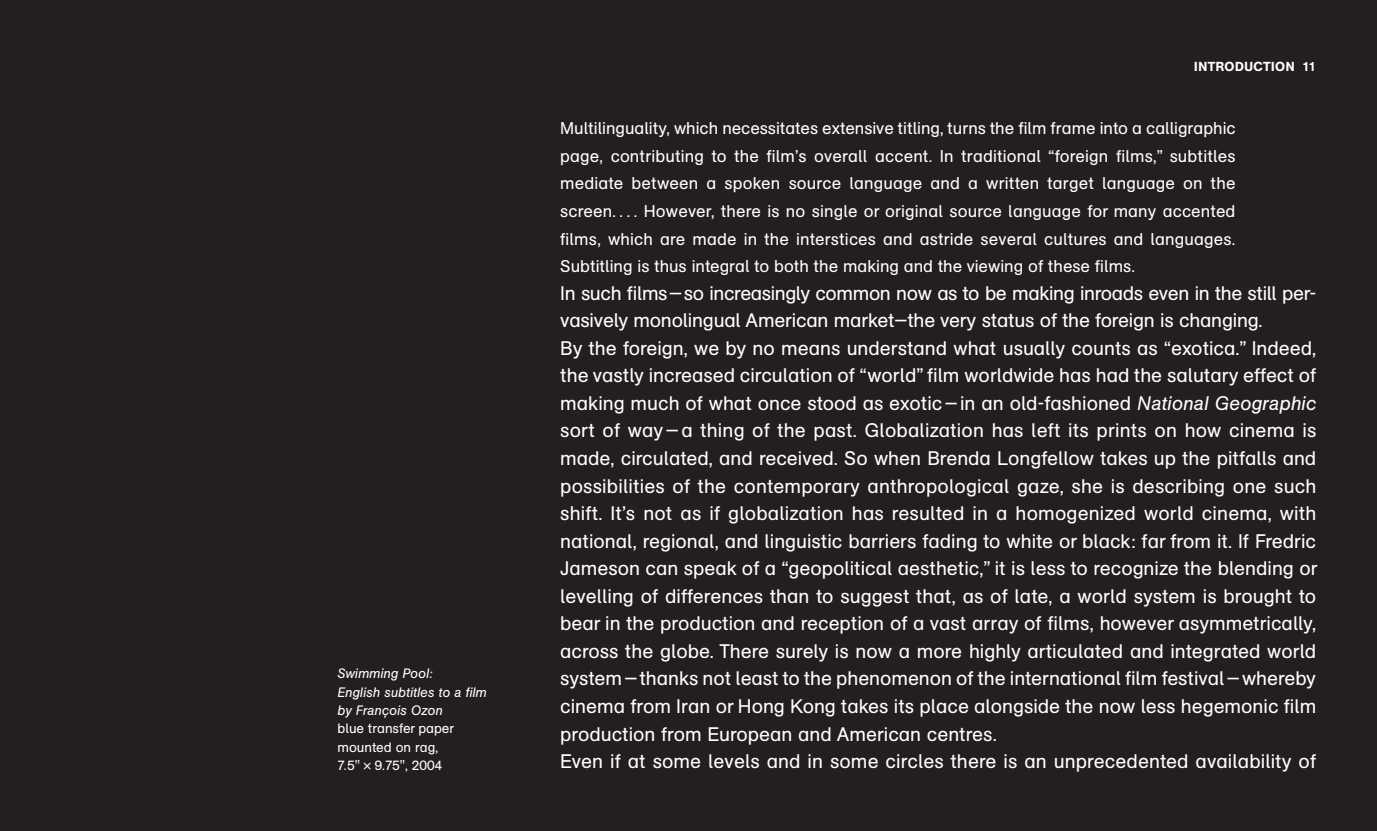
<style>
.page{position:relative;width:1377px;height:831px;background:#fff}
.page>*{position:absolute;margin:0;border:0;box-sizing:border-box;transform-origin:0 0}
.t1{font:19.35px/27.4px "AG Schoolbook Two BQ";color:#fff}
.t2{font:16.88px/27.4px "AG Schoolbook Two BQ";color:#fff;text-align:justify}
.t3{font:italic 13.5px/18.4px "AG Book BQ";color:#fff}
.t4{font:13.5px/18.4px "AG Schoolbook Two BQ";color:#fff}
.t5{font:500 13.05px "AG Schoolbook Two BQ";letter-spacing:.035em;color:#fff}
.s1{font-family:"AG Book BQ";font-style:italic}
</style>
<div class="page">
<div style="left:0;top:0;width:1377px;height:830px;background:#231f20"></div>
<p class="t3" style="left:338px;top:664px;width:151px">Swimming Pool:<br>English subtitles to a film by François Ozon</p>
<p class="t4" style="left:338px;top:719px;width:118px">blue transfer paper mounted on rag,<br>7.5" × 9.75", 2004</p>
<p class="t5" style="left:1194px;top:59px;width:123px">INTRODUCTION 11</p>
<p class="t2" style="left:560px;top:115px;width:677px">Multilinguality, which necessitates extensive titling, turns the film frame into a calligraphic page, contributing to the film’s overall accent. In traditional “foreign films,” subtitles mediate between a spoken source language and a written target language on the screen. . . . However, there is no single or original source language for many accented films, which are made in the interstices and astride several cultures and languages.<br>Subtitling is thus integral to both the making and the viewing of these films.</p>
<p class="t1" style="left:560px;top:279px;width:759px">In such films — so increasingly common now as to be making inroads even in the still per&shy;vasively monolingual American market—the very status of the foreign is changing.<br>By the foreign, we by no means understand what usually counts as “exotica.” Indeed, the vastly increased circulation of “world” film worldwide has had the salutary effect of making much of what once stood as exotic — in an old-fashioned <span class="s1">National Geographic </span>sort of way — a thing of the past. Globalization has left its prints on how cinema is made, circulated, and received. So when Brenda Longfellow takes up the pitfalls and possibilities of the contemporary anthropological gaze, she is describing one such shift. It’s not as if globalization has resulted in a homogenized world cinema, with national, regional, and linguistic barriers fading to white or black: far from it. If Fredric Jameson can speak of a “geopolitical aesthetic,” it is less to recognize the blending or levelling of differences than to suggest that, as of late, a world system is brought to bear in the production and reception of a vast array of films, however asymmetrically, across the globe. There surely is now a more highly articulated and integrated world system — thanks not least to the phenomenon of the international film festival — whereby cinema from Iran or Hong Kong takes its place alongside the now less hegemonic film production from European and American centres.<br>Even if at some levels and in some circles there is an unprecedented availability of</p>
</div>
